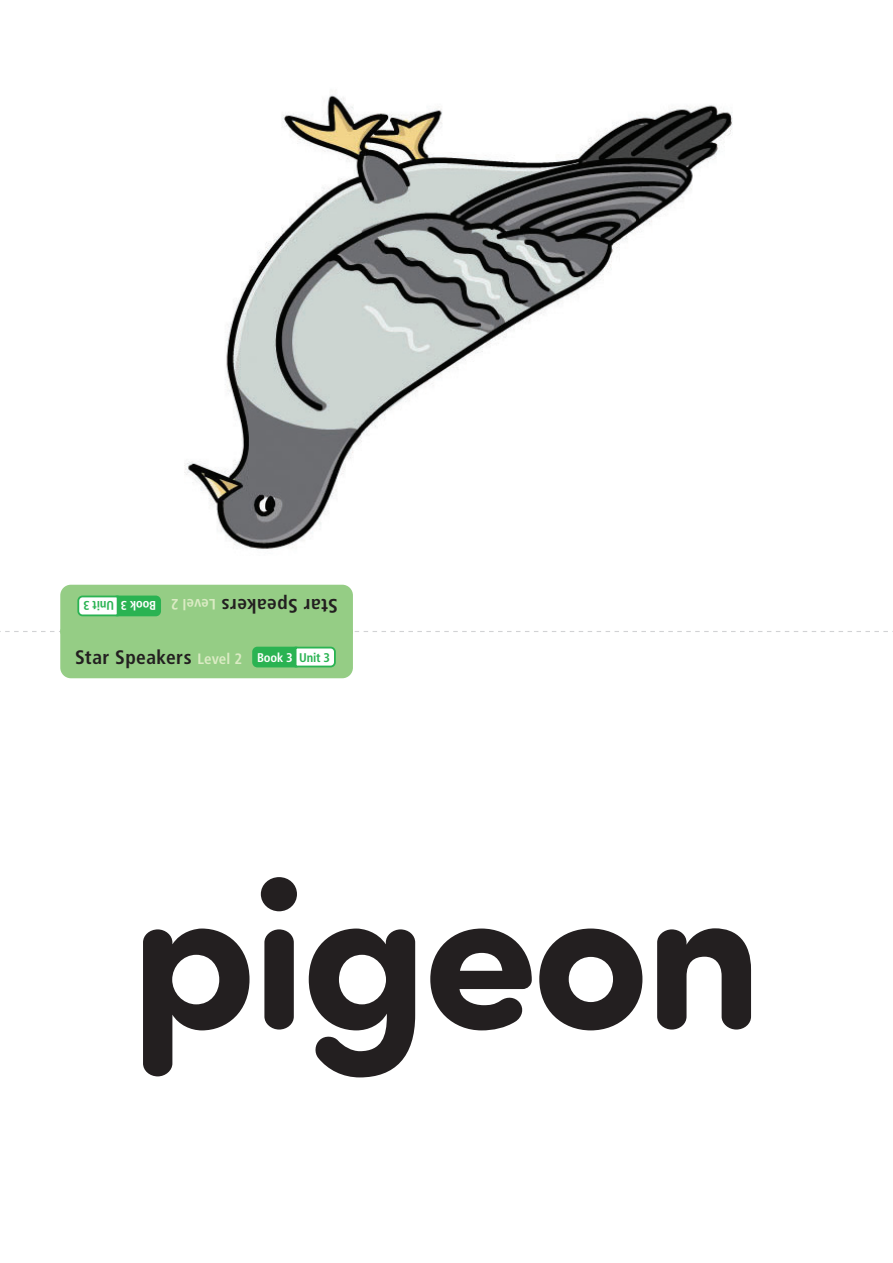
<style>
.page{position:relative;width:893px;height:1263px;background:#fff}
.page>*{position:absolute;margin:0;border:0;box-sizing:border-box;transform-origin:0 0}
.t1{font:700 210px "Sofia Pro Soft CPS";letter-spacing:-.025em;color:#231f20}
.t2{font:700 condensed 19.5px "Frutiger";letter-spacing:.02em;color:#231f20}
.t3{font:700 condensed 15px "Frutiger";letter-spacing:.005em;color:#dbebc4}
.t4{font:700 condensed 12.6px "Frutiger";letter-spacing:-.01em;color:#fff}
.t5{font:700 condensed 12.6px "Frutiger";letter-spacing:-.01em;color:#2ab352}
.s1{font-size:15px;color:#dbebc4}
</style>
<div class="page">
<img style="left:145px;top:91px;width:588px;height:494px">
<svg style="left:0;top:585px;width:893px;height:93px"></svg>
<p class="t5" style="left:114px;top:613px;width:32px;rotate:-180deg">Unit 3</p>
<p class="t4" style="left:156px;top:613px;width:37px;rotate:-180deg">Book 3</p>
<p class="t3" style="left:216px;top:613px;width:46px;rotate:-180deg">Level 2</p>
<p class="t2" style="left:338px;top:617px;width:118px;rotate:-180deg">Star Speakers</p>
<p class="t2" style="left:75px;top:646px;width:168px">Star Speakers <span class="s1">Level 2</span></p>
<p class="t4" style="left:257px;top:650px;width:37px">Book 3</p>
<p class="t5" style="left:299px;top:650px;width:32px">Unit 3</p>
<p class="t1" style="left:130px;top:802px;width:634px">pigeon</p>
</div>
